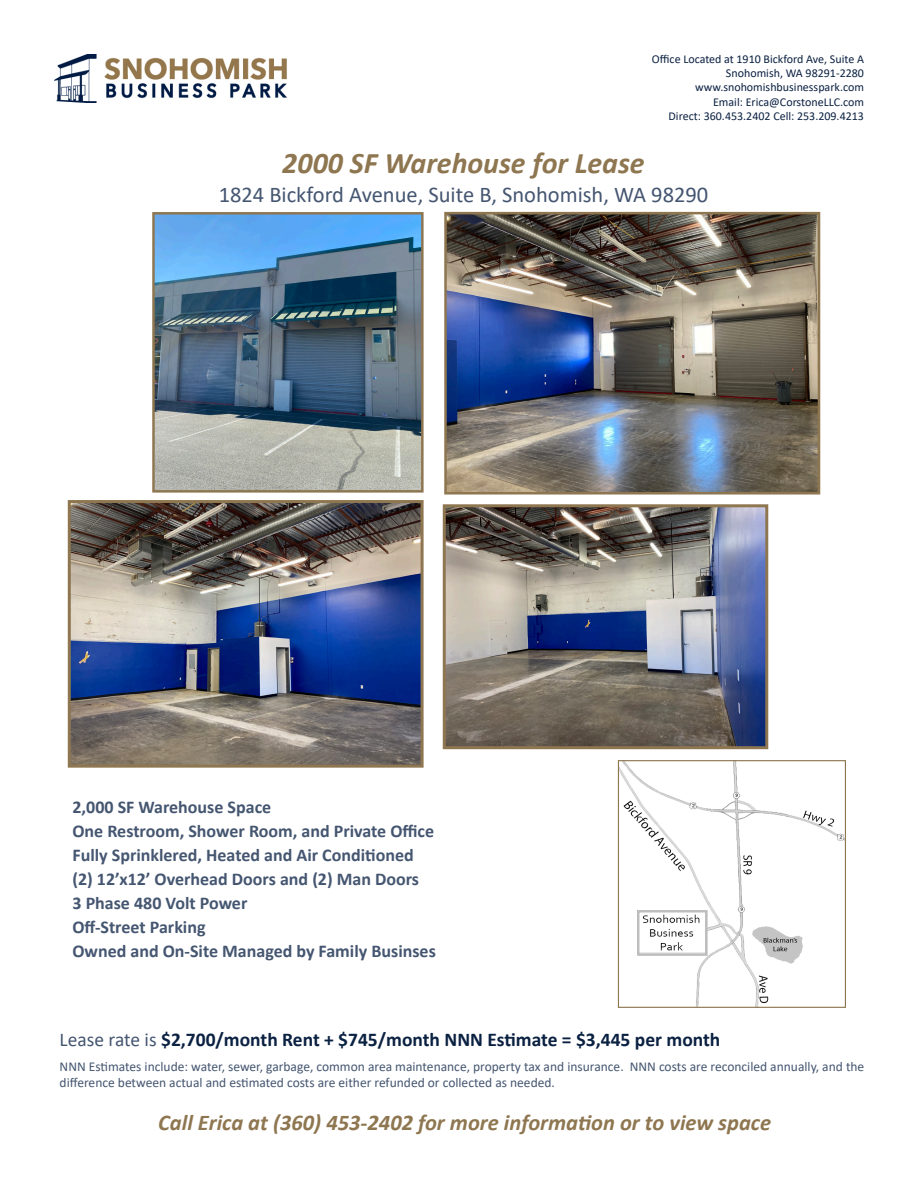
<style>
.page{position:relative;width:918px;height:1188px;background:#fff}
.page>*{position:absolute;margin:0;border:0;box-sizing:border-box;transform-origin:0 0}
.t1{font:italic 700 30px "Calibri";color:#8e7650}
.t2{font:italic 700 22.5px "Calibri";color:#8e7650}
.t3{font:22.5px "Calibri";color:#455671}
.t4{font:700 19.5px "Calibri";color:#0b2142}
.t5{font:700 18px/24px "Calibri";color:#455671}
.t6{font:13.5px/16.2px "Calibri";color:#455671}
.t7{font:12px/14.4px "Calibri";color:#0b2142;text-align:right}
.s1{font-weight:400;color:#455671}
</style>
<div class="page">
<img style="left:620px;top:762px;width:224px;height:244px">
<div style="left:618px;top:760px;width:228px;height:248px;border:1px solid #8e7650"></div>
<div style="left:637px;top:910px;width:71px;height:46px;border:2px solid #bebdbd"></div>
<img style="left:54px;top:54px;width:233px;height:48px">
<img style="left:155px;top:215px;width:266px;height:275px">
<div style="left:152px;top:212px;width:272px;height:281px;border:2px solid #8e7650"></div>
<img style="left:448px;top:216px;width:368px;height:275px">
<div style="left:444px;top:212px;width:376px;height:283px;border:3px solid #8e7650"></div>
<img style="left:72px;top:504px;width:348px;height:260px">
<div style="left:68px;top:500px;width:356px;height:268px;border:3px solid #8e7650"></div>
<img style="left:447px;top:508px;width:317px;height:237px">
<div style="left:443px;top:504px;width:325px;height:245px;border:3px solid #8e7650"></div>
<p class="t7" style="left:652px;top:51px;width:214px">Office Located at 1910 Bickford Ave, Suite A<br>Snohomish, WA 98291-2280 www.snohomishbusinesspark.com</p>
<p class="t7" style="left:669px;top:94px;width:197px">Email: Erica@CorstoneLLC.com<br>Direct: 360.453.2402 Cell: 253.209.4213</p>
<p class="t1" style="left:282px;top:142px;width:364px">2000 SF Warehouse for Lease</p>
<p class="t3" style="left:219px;top:179px;width:491px">1824 Bickford Avenue, Suite B, Snohomish, WA 98290</p>
<p class="t5" style="left:72px;top:795px;width:200px">2,000 SF Warehouse Space</p>
<p class="t5" style="left:72px;top:819px;width:363px">One Restroom, Shower Room, and Private Office</p>
<p class="t5" style="left:72px;top:843px;width:343px">Fully Sprinklered, Heated and Air Conditioned</p>
<p class="t5" style="left:72px;top:867px;width:348px">(2) 12’x12’ Overhead Doors and (2) Man Doors</p>
<p class="t5" style="left:72px;top:891px;width:176px">3 Phase 480 Volt Power</p>
<p class="t5" style="left:72px;top:915px;width:365px">Off-Street Parking<br>Owned and On-Site Managed by Family Businses</p>
<p class="t4" style="left:60px;top:1025px;width:662px"><span class="s1">Lease rate is</span> $2,700/month Rent + $745/month NNN Estimate = $3,445 per month</p>
<p class="t6" style="left:60px;top:1058px;width:806px">NNN Estimates include: water, sewer, garbage, common area maintenance, property tax and insurance. NNN costs are reconciled annually, and the difference between actual and estimated costs are either refunded or collected as needed.</p>
<p class="t2" style="left:158px;top:1107px;width:614px">Call Erica at (360) 453-2402 for more information or to view space</p>
</div>
